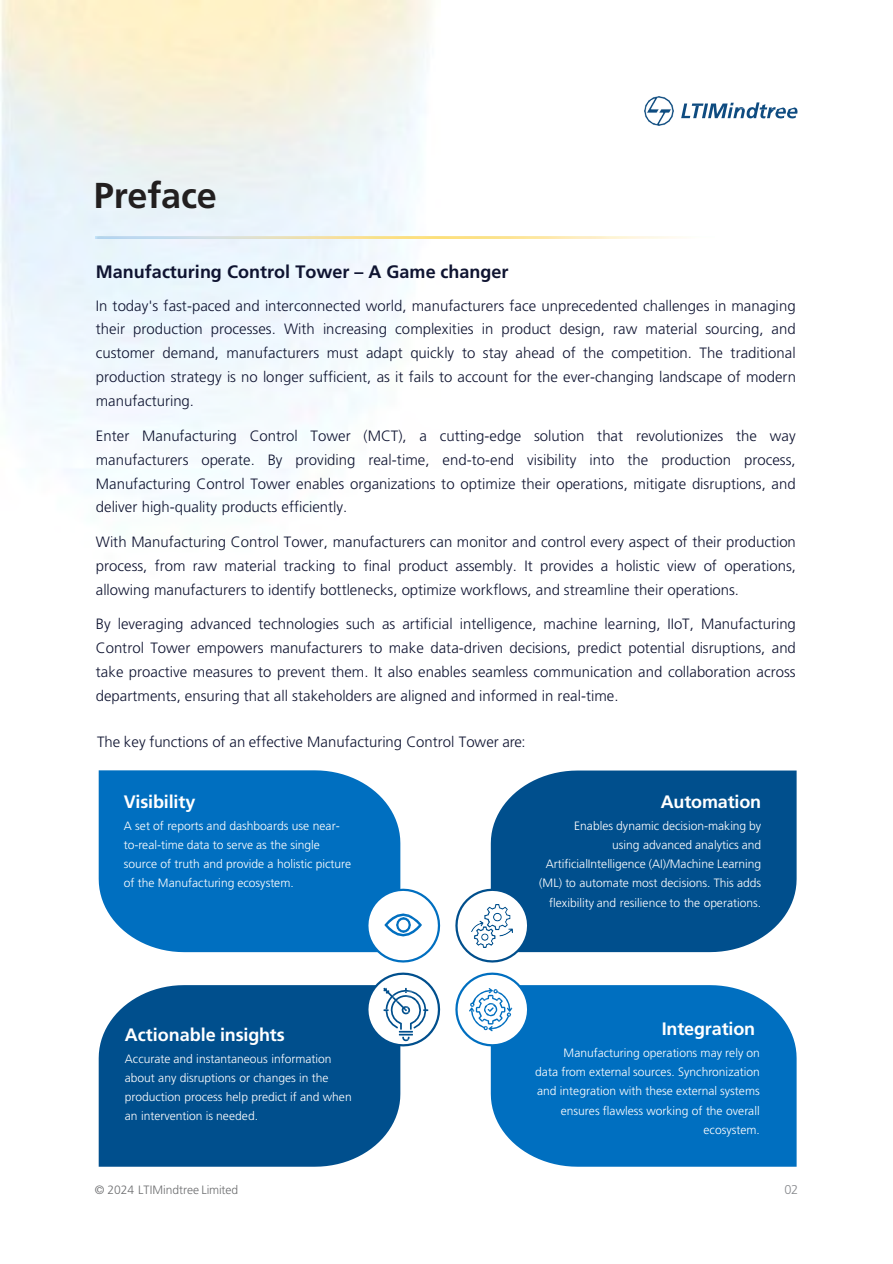
<style>
.page{position:relative;width:893px;height:1264px;background:#fff}
.page>*{position:absolute;margin:0;border:0;box-sizing:border-box;transform-origin:0 0}
.t1{font:700 36px "Frutiger LT Pro";letter-spacing:-.005em;color:#221f1f}
.t2{font:700 18px "Frutiger LT Pro";letter-spacing:-.01em;color:#fff}
.t3{font:700 18px "Frutiger LT Pro";color:#0f1431}
.t4{font:300 15px/24px "Frutiger LT Pro";color:#0f1431;text-align:justify}
.t5{font:300 12.75px "Frutiger LT Pro";color:#87898d}
.t6{font:300 12px/19px "Frutiger LT Pro";color:#fff}
.t7{font:300 12px "Frutiger LT Pro";letter-spacing:-.005em;color:#6d6e70}
</style>
<div class="page">
<img style="left:644px;top:96px;width:29px;height:29px">
<svg style="left:681px;top:102px;width:116px;height:16px"></svg>
<div style="left:99px;top:985px;width:301px;height:182px;background:#004f8d"></div>
<svg style="left:365px;top:972px;width:76px;height:75px"></svg>
<div style="left:490px;top:770px;width:306px;height:182px;background:#004f8d"></div>
<svg style="left:455px;top:887px;width:75px;height:76px"></svg>
<img style="left:472px;top:904px;width:40px;height:43px">
<div style="left:99px;top:770px;width:301px;height:182px;background:#006fc0"></div>
<svg style="left:365px;top:887px;width:76px;height:76px"></svg>
<div style="left:490px;top:985px;width:306px;height:182px;background:#006fc0"></div>
<svg style="left:455px;top:972px;width:75px;height:75px"></svg>
<h2 class="t1" style="left:94px;top:174px;width:124px">Preface</h2>
<p class="t3" style="left:96px;top:261px;width:414px">Manufacturing Control Tower – A Game changer</p>
<p class="t4" style="left:96px;top:293px;width:701px">In today's fast-paced and interconnected world, manufacturers face unprecedented challenges in managing their production processes. With increasing complexities in product design, raw material sourcing, and customer demand, manufacturers must adapt quickly to stay ahead of the competition. The traditional production strategy is no longer sufficient, as it fails to account for the ever-changing landscape of modern manufacturing.</p>
<p class="t4" style="left:96px;top:424px;width:701px">Enter Manufacturing Control Tower (MCT), a cutting-edge solution that revolutionizes the way manufacturers operate. By providing real-time, end-to-end visibility into the production process, Manufacturing Control Tower enables organizations to optimize their operations, mitigate disruptions, and deliver high-quality products efficiently.</p>
<p class="t4" style="left:96px;top:530px;width:701px">With Manufacturing Control Tower, manufacturers can monitor and control every aspect of their production process, from raw material tracking to final product assembly. It provides a holistic view of operations, allowing manufacturers to identify bottlenecks, optimize workflows, and streamline their operations.</p>
<p class="t4" style="left:96px;top:612px;width:701px">By leveraging advanced technologies such as artificial intelligence, machine learning, IIoT, Manufacturing Control Tower empowers manufacturers to make data-driven decisions, predict potential disruptions, and take proactive measures to prevent them. It also enables seamless communication and collaboration across departments, ensuring that all stakeholders are aligned and informed in real-time.</p>
<p class="t4" style="left:97px;top:729px;width:430px">The key functions of an effective Manufacturing Control Tower are:</p>
<p class="t2" style="left:124px;top:791px;width:73px">Visibility</p>
<p class="t6" style="left:124px;top:816px;width:229px">A set of reports and dashboards use near&shy;to-real-time data to serve as the single source of truth and provide a holistic picture of the Manufacturing ecosystem.</p>
<p class="t2" style="left:125px;top:1024px;width:161px">Actionable insights</p>
<p class="t6" style="left:125px;top:1049px;width:228px">Accurate and instantaneous information about any disruptions or changes in the production process help predict if and when an intervention is needed.</p>
<p class="t7" style="left:95px;top:1182px;width:144px">© 2024 LTIMindtree Limited</p>
<p class="t2" style="left:660px;top:791px;width:102px">Automation</p>
<p class="t6" style="left:539px;top:816px;width:223px;text-align:right">Enables dynamic decision-making by<br>using advanced analytics and ArtificialIntelligence (AI)/Machine Learning (ML) to automate most decisions. This adds flexibility and resilience to the operations.</p>
<p class="t2" style="left:661px;top:1018px;width:95px">Integration</p>
<p class="t6" style="left:535px;top:1043px;width:226px;text-align:right">Manufacturing operations may rely on<br>data from external sources. Synchronization and integration with these external systems ensures flawless working of the overall ecosystem.</p>
<p class="t5" style="left:784px;top:1182px;width:15px">02</p>
</div>
